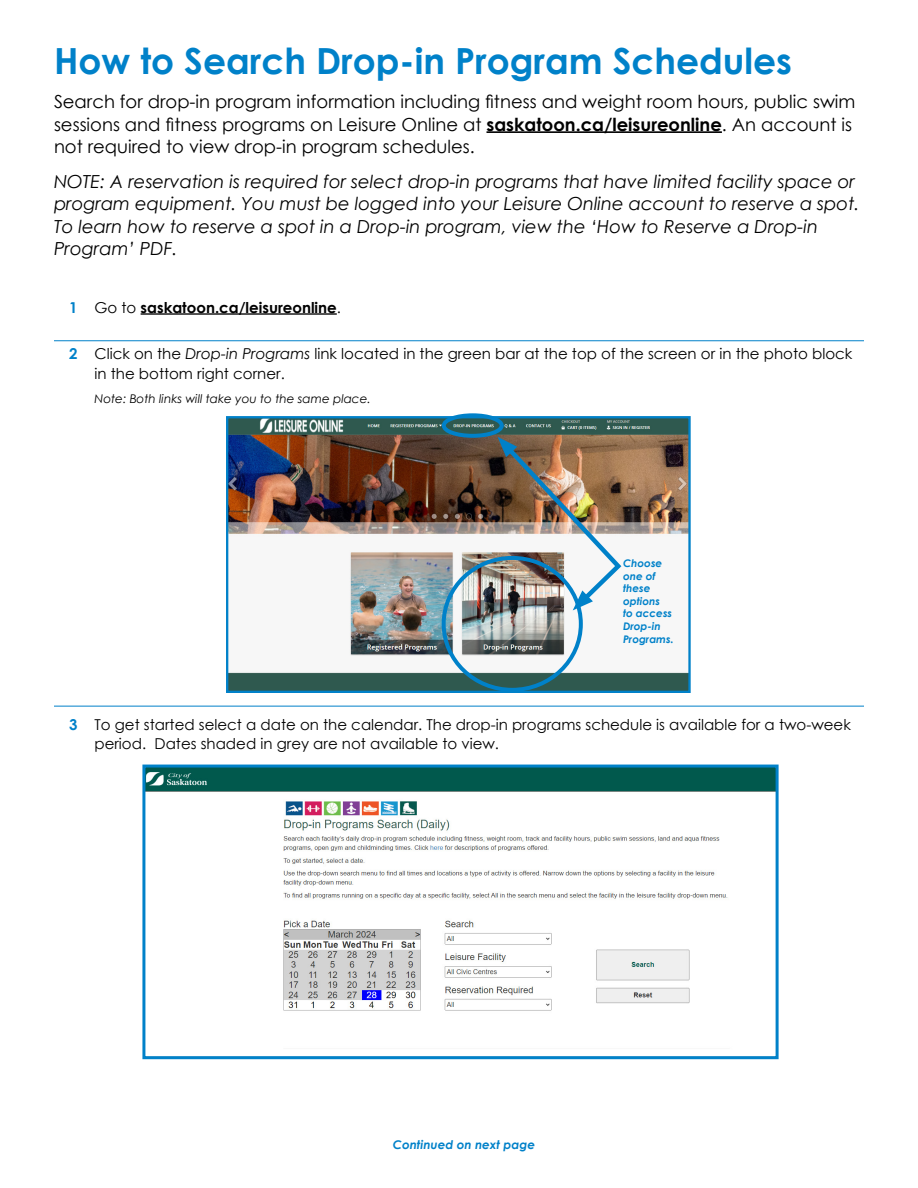
<style>
.page{position:relative;width:918px;height:1188px;background:#fff}
.page>*{position:absolute;margin:0;border:0;box-sizing:border-box;transform-origin:0 0}
.t1{font:700 36px "Century Gothic";color:#0081c9}
.t2{font:italic 18px/22.5px "Century Gothic";color:#000}
.t3{font:18px/22.5px "Century Gothic";color:#000}
.t4{font:15px/19.5px "Century Gothic";color:#000}
.t5{font:700 15px "Century Gothic";color:#000}
.t6{font:italic 12px "Century Gothic";color:#000}
.t7{font:italic 700 12px "Century Gothic";color:#0081c9}
.t8{font:italic 700 10.5px/12.6px "Century Gothic";color:#0081c9}
.s1{font-weight:700}
.s2{color:#0081c9}
.s3{font-weight:400}
.s4{font-weight:700;color:#0081c9}
.s5{font-style:italic}
</style>
<div class="page">
<hr style="left:486px;top:131px;width:236px;height:2px;background:#000">
<hr style="left:141px;top:313px;width:196px;height:2px;background:#000">
<hr style="left:54px;top:340px;width:810px;height:1px;background:#0081c9">
<hr style="left:54px;top:706px;width:810px;height:1px;background:#0081c9">
<img style="left:229px;top:419px;width:459px;height:271px">
<div style="left:226px;top:416px;width:465px;height:277px;border:2px solid #0081c9"></div>
<div style="left:442px;top:556px;width:141px;height:136px;border:4px solid #0081c9;border-radius:50%"></div>
<img style="left:498px;top:437px;width:127px;height:173px">
<div style="left:442px;top:413px;width:62px;height:25px;border:4px solid #0081c9;border-radius:50%"></div>
<img style="left:146px;top:769px;width:629px;height:242px">
<div style="left:142px;top:765px;width:637px;height:294px;border:3px solid #0081c9"></div>
<h1 class="t1" style="left:54px;top:33px;width:739px">How to Search Drop-in Program Schedules</h1>
<p class="t3" style="left:54px;top:90px;width:803px">Search for drop-in program information including fitness and weight room hours, public swim sessions and fitness programs on Leisure Online at <span class="s1">saskatoon.ca/leisureonline</span>. An account is not required to view drop-in program schedules.</p>
<p class="t2" style="left:54px;top:169px;width:807px">NOTE: A reservation is required for select drop-in programs that have limited facility space or program equipment. You must be logged into your Leisure Online account to reserve a spot.<br>To learn how to reserve a spot in a Drop-in program, view the ‘How to Reserve a Drop-in Program’ PDF.</p>
<p class="t5" style="left:69px;top:296px;width:273px"><span class="s2">1</span> <span class="s3">Go to</span> saskatoon.ca/leisureonline<span class="s3">.</span></p>
<p class="t4" style="left:95px;top:344px;width:759px;text-indent:-26px"><span class="s4">2</span> Click on the <span class="s5">Drop-in Programs</span> link located in the green bar at the top of the screen or in the photo block in the bottom right corner.</p>
<p class="t6" style="left:94px;top:390px;width:278px">Note: Both links will take you to the same place.</p>
<p class="t8" style="left:623px;top:556px;width:52px">Choose one of these options<br>to access<br>Drop-in<br>Programs.</p>
<p class="t4" style="left:94px;top:714px;width:758px;text-indent:-26px"><span class="s4">3</span> To get started select a date on the calendar. The drop-in programs schedule is available for a two-week period. Dates shaded in grey are not available to view.</p>
<p class="t7" style="left:393px;top:1136px;width:144px">Continued on next page</p>
</div>
